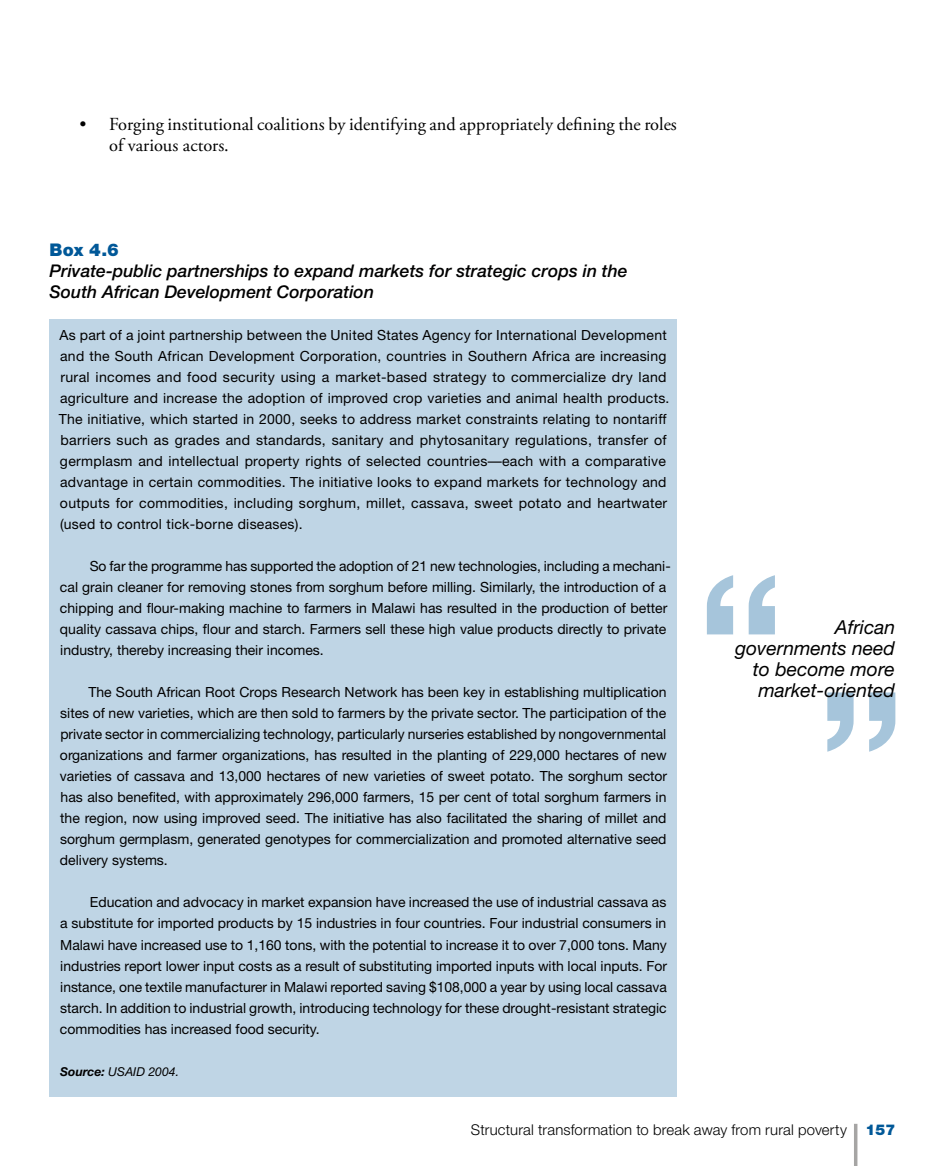
<style>
.page{position:relative;width:945px;height:1166px;background:#fff}
.page>*{position:absolute;margin:0;border:0;box-sizing:border-box;transform-origin:0 0}
.t1{font:italic 19.25px/21px "Helvetica Neue";color:#010000;text-align:right}
.t2{font:18.38px/21px "Adobe Garamond Pro";color:#010000}
.t3{font:italic 500 17.5px/21px "Helvetica Neue";color:#010000}
.t4{font:300 14.88px "Helvetica Neue";letter-spacing:.01em;color:#010000}
.t5{font:900 14.88px "Helvetica Neue";color:#005898}
.t6{font:14px/21px "Helvetica Neue";letter-spacing:.02em;color:#010000;text-align:justify}
.t7{font:14px/21px "Helvetica Neue";color:#010000}
.t8{font:italic 12.25px "Helvetica Neue";color:#010000}
.s1{font-weight:900;font-style:normal;color:#005898}
.s2{font-weight:700}
</style>
<div class="page">
<hr style="left:854px;top:1124px;width:3px;height:42px;background:#a6a5a4">
<div style="left:50px;top:319px;width:627px;height:777px;background:#bfd5e5"></div>
<svg style="left:827px;top:692px;width:68px;height:60px"></svg>
<svg style="left:707px;top:575px;width:68px;height:59px"></svg>
<p class="t2" style="left:109px;top:115px;width:569px;text-indent:-30px">• Forging institutional coalitions by identifying and appropriately defining the roles of various actors.</p>
<p class="t3" style="left:50px;top:239px;width:579px"><span class="s1">Box 4.6<br></span>Private-public partnerships to expand markets for strategic crops in the<br>South African Development Corporation</p>
<p class="t6" style="left:59px;top:325px;width:612px;text-align:left">As part of a joint partnership between the United States Agency for International Development and the South African Development Corporation, countries in Southern Africa are increasing rural incomes and food security using a market-based strategy to commercialize dry land agriculture and increase the adoption of improved crop varieties and animal health products.<br>The initiative, which started in 2000, seeks to address market constraints relating to nontariff barriers such as grades and standards, sanitary and phytosanitary regulations, transfer of germplasm and intellectual property rights of selected countries—each with a comparative advantage in certain commodities. The initiative looks to expand markets for technology and outputs for commodities, including sorghum, millet, cassava, sweet potato and heartwater (used to control tick-borne diseases).</p>
<p class="t7" style="left:60px;top:556px;width:612px;text-indent:30px">So far the programme has supported the adoption of 21 new technologies, including a mechani&shy;cal grain cleaner for removing stones from sorghum before milling. Similarly, the introduction of a chipping and flour-making machine to farmers in Malawi has resulted in the production of better quality cassava chips, flour and starch. Farmers sell these high value products directly to private industry, thereby increasing their incomes.</p>
<p class="t6" style="left:60px;top:682px;width:609px;text-indent:29px">The South African Root Crops Research Network has been key in establishing multiplication sites of new varieties, which are then sold to farmers by the private sector. The participation of the private sector in commercializing technology, particularly nurseries established by nongovernmental organizations and farmer organizations, has resulted in the planting of 229,000 hectares of new varieties of cassava and 13,000 hectares of new varieties of sweet potato. The sorghum sector has also benefited, with approximately 296,000 farmers, 15 per cent of total sorghum farmers in the region, now using improved seed. The initiative has also facilitated the sharing of millet and sorghum germplasm, generated genotypes for commercialization and promoted alternative seed delivery systems.</p>
<p class="t6" style="left:60px;top:892px;width:609px;text-indent:30px">Education and advocacy in market expansion have increased the use of industrial cassava as a substitute for imported products by 15 industries in four countries. Four industrial consumers in Malawi have increased use to 1,160 tons, with the potential to increase it to over 7,000 tons. Many industries report lower input costs as a result of substituting imported inputs with local inputs. For instance, one textile manufacturer in Malawi reported saving $108,000 a year by using local cassava starch. In addition to industrial growth, introducing technology for these drought-resistant strategic commodities has increased food security.</p>
<p class="t8" style="left:60px;top:1064px;width:120px"><span class="s2">Source:</span> USAID 2004.</p>
<p class="t1" style="left:735px;top:617px;width:162px">African governments need to become more market-oriented</p>
<p class="t4" style="left:471px;top:1120px;width:378px">Structural transformation to break away from rural poverty</p>
<p class="t5" style="left:866px;top:1121px;width:31px">157</p>
</div>
